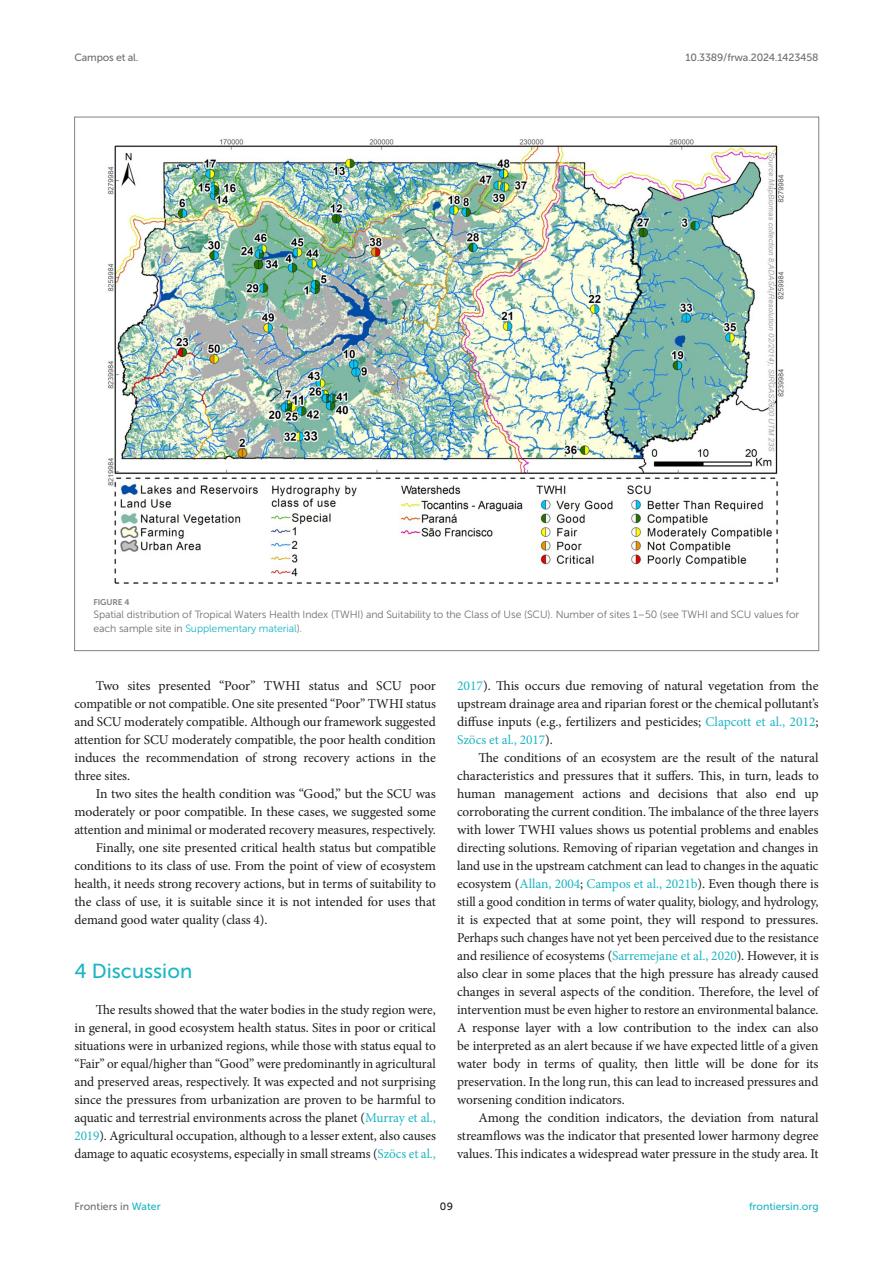
<style>
.page{position:relative;width:893px;height:1263px;background:#fff}
.page>*{position:absolute;margin:0;border:0;box-sizing:border-box;transform-origin:0 0}
.HEAD_1{font:20.25px "Museo Sans 500";color:#1db5c3}
.TEXT{font:13.5px/18px "Minion Pro";letter-spacing:-.01em;color:#1b1c1b;text-align:justify}
.TEXT_FLUSH{font:13.5px/18px "Minion Pro";letter-spacing:-.005em;color:#1b1c1b;text-align:justify}
.FIG_LEG{font:10.5px/13.5px "Museo Sans 300";letter-spacing:-.01em;color:#706f70}
.t1{font:10.5px "Museo Sans 500";letter-spacing:-.015em;color:#706f70}
.t2{font:10.5px "Museo Sans 500";color:#1db5c3}
.t3{font:10.5px "Museo Sans 500";color:#1b1c1b}
.FIG_HD{font:8.25px "Museo Sans 700";letter-spacing:-.01em;color:#7e7f7f}
.s1{color:#1db5c3}
</style>
<div class="page">
<img style="left:107px;top:139px;width:677px;height:445px">
<p class="t1" style="left:74px;top:51px;width:66px">Campos et al.</p>
<p class="t1" style="left:685px;top:51px;width:135px">10.3389/frwa.2024.1423458</p>
<p class="FIG_HD" style="left:94px;top:597px;width:37px">FIGURE 4</p>
<p class="FIG_LEG" style="left:94px;top:608px;width:707px">Spatial distribution of Tropical Waters Health Index (TWHI) and Suitability to the Class of Use (SCU). Number of sites 1–50 (see TWHI and SCU values for each sample site in <span class="s1">Supplementary material</span>).</p>
<p class="TEXT" style="left:74px;top:677px;width:363px;text-indent:21px">Two sites presented “Poor” TWHI status and SCU poor compatible or not compatible. One site presented “Poor” TWHI status and SCU moderately compatible. Although our framework suggested attention for SCU moderately compatible, the poor health condition induces the recommendation of strong recovery actions in the three sites.</p>
<p class="TEXT" style="left:74px;top:785px;width:363px;text-indent:21px">In two sites the health condition was “Good,” but the SCU was moderately or poor compatible. In these cases, we suggested some attention and minimal or moderated recovery measures, respectively.</p>
<p class="TEXT" style="left:74px;top:839px;width:363px;text-indent:21px">Finally, one site presented critical health status but compatible conditions to its class of use. From the point of view of ecosystem health, it needs strong recovery actions, but in terms of suitability to the class of use, it is suitable since it is not intended for uses that demand good water quality (class 4).</p>
<p class="HEAD_1" style="left:74px;top:960px;width:119px">4 Discussion</p>
<p class="TEXT_FLUSH" style="left:74px;top:1001px;width:363px;text-indent:21px">The results showed that the water bodies in the study region were, in general, in good ecosystem health status. Sites in poor or critical situations were in urbanized regions, while those with status equal to “Fair” or equal/higher than “Good” were predominantly in agricultural and preserved areas, respectively. It was expected and not surprising since the pressures from urbanization are proven to be harmful to aquatic and terrestrial environments across the planet (<span class="s1">Murray et al., 2019</span>). Agricultural occupation, although to a lesser extent, also causes damage to aquatic ecosystems, especially in small streams (<span class="s1">Szöcs et al.,</span></p>
<p class="TEXT_FLUSH" style="left:457px;top:677px;width:363px"><span class="s1">2017</span>). This occurs due removing of natural vegetation from the upstream drainage area and riparian forest or the chemical pollutant’s diffuse inputs (e.g., fertilizers and pesticides; <span class="s1">Clapcott et al., 2012</span>; <span class="s1">Szöcs et al., 2017</span>).</p>
<p class="TEXT" style="left:457px;top:749px;width:363px;text-indent:21px">The conditions of an ecosystem are the result of the natural characteristics and pressures that it suffers. This, in turn, leads to human management actions and decisions that also end up corroborating the current condition. The imbalance of the three layers with lower TWHI values shows us potential problems and enables directing solutions. Removing of riparian vegetation and changes in land use in the upstream catchment can lead to changes in the aquatic ecosystem (<span class="s1">Allan, 2004</span>; <span class="s1">Campos et al., 2021b</span>). Even though there is still a good condition in terms of water quality, biology, and hydrology, it is expected that at some point, they will respond to pressures.<br>Perhaps such changes have not yet been perceived due to the resistance and resilience of ecosystems (<span class="s1">Sarremejane et al., 2020</span>). However, it is also clear in some places that the high pressure has already caused changes in several aspects of the condition. Therefore, the level of intervention must be even higher to restore an environmental balance.<br>A response layer with a low contribution to the index can also be interpreted as an alert because if we have expected little of a given water body in terms of quality, then little will be done for its preservation. In the long run, this can lead to increased pressures and worsening condition indicators.</p>
<p class="TEXT" style="left:457px;top:1109px;width:363px;text-indent:21px">Among the condition indicators, the deviation from natural streamflows was the indicator that presented lower harmony degree values. This indicates a widespread water pressure in the study area. It</p>
<p class="t1" style="left:74px;top:1200px;width:88px">Frontiers in <span class="s1">Water</span></p>
<p class="t3" style="left:440px;top:1200px;width:15px">09</p>
<p class="t2" style="left:749px;top:1200px;width:71px">frontiersin.org</p>
</div>
